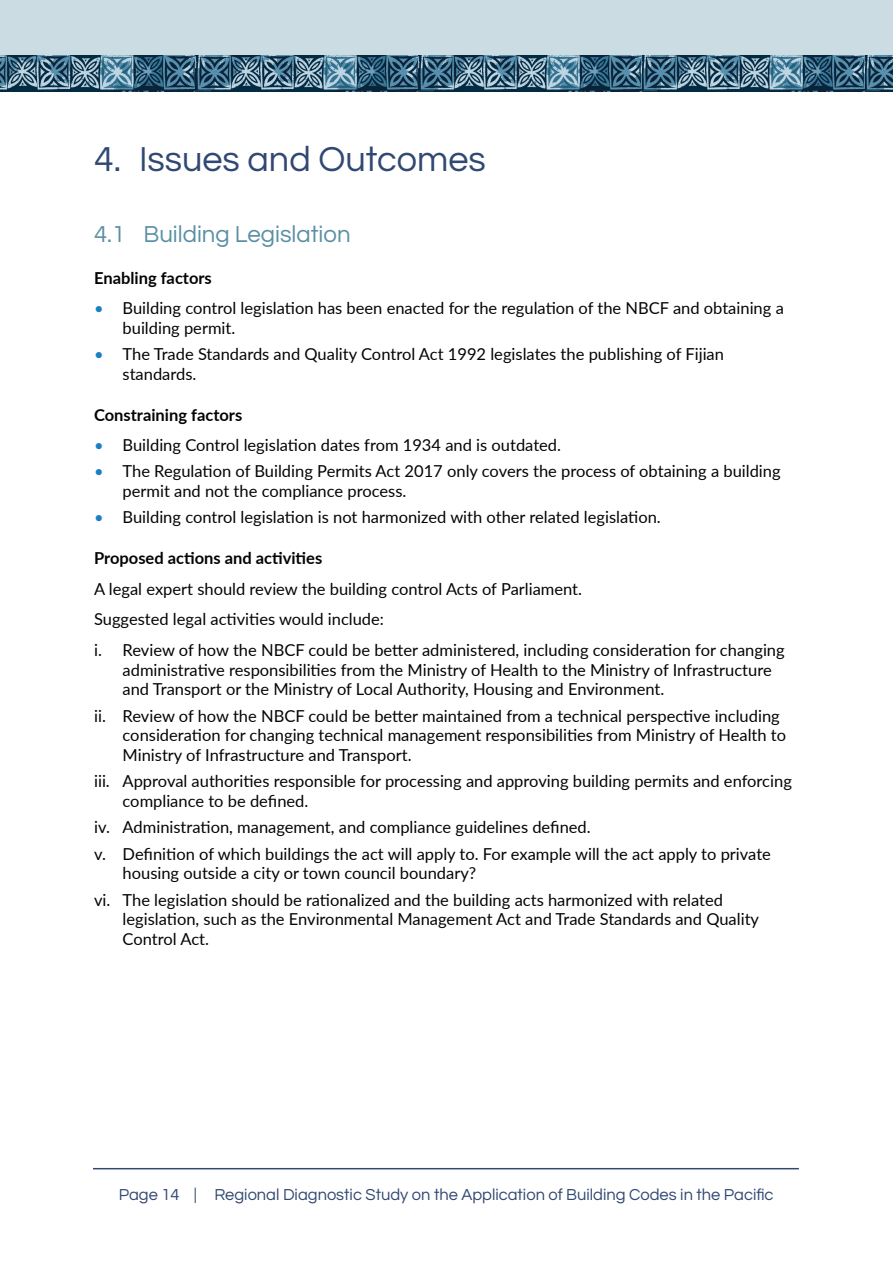
<style>
.page{position:relative;width:893px;height:1263px;background:#fff}
.page>*{position:absolute;margin:0;border:0;box-sizing:border-box;transform-origin:0 0}
.t1{font:36px "Questrial";color:#314872}
.t2{font:24px "Questrial";color:#5a90a4}
.t3{font:16.5px/19.8px "Lato";color:#040503}
.t4{font:16.5px "Questrial";color:#314872}
.t5{font:700 16.5px "Lato";color:#040503}
.s1{color:#1980c3}
</style>
<div class="page">
<hr style="left:93px;top:1168px;width:706px;height:1px;background:#314872">
<div style="left:0;top:0;width:893px;height:55px;background:#ccdce3"></div>
<img style="left:0;top:55px;width:893px;height:36px">
<h1 class="t1" style="left:94px;top:142px;width:393px">4. Issues and Outcomes</h1>
<h2 class="t2" style="left:94px;top:223px;width:258px">4.1 Building Legislation</h2>
<p class="t5" style="left:94px;top:265px;width:119px">Enabling factors</p>
<p class="t3" style="left:123px;top:297px;width:663px;text-indent:-28px"><span class="s1">•</span> Building control legislation has been enacted for the regulation of the NBCF and obtaining a building permit.</p>
<p class="t3" style="left:123px;top:343px;width:603px;text-indent:-28px"><span class="s1">•</span> The Trade Standards and Quality Control Act 1992 legislates the publishing of Fijian standards.</p>
<p class="t5" style="left:94px;top:403px;width:150px">Constraining factors</p>
<p class="t3" style="left:94px;top:435px;width:468px"><span class="s1">•</span> Building Control legislation dates from 1934 and is outdated.</p>
<p class="t3" style="left:123px;top:461px;width:660px;text-indent:-28px"><span class="s1">•</span> The Regulation of Building Permits Act 2017 only covers the process of obtaining a building permit and not the compliance process.</p>
<p class="t3" style="left:94px;top:507px;width:568px"><span class="s1">•</span> Building control legislation is not harmonized with other related legislation.</p>
<p class="t5" style="left:94px;top:546px;width:230px">Proposed actions and activities</p>
<p class="t3" style="left:94px;top:573px;width:692px;line-height:30.5px">A legal expert should review the building control Acts of Parliament.<br>Suggested legal activities would include:<br>i. Review of how the NBCF could be better administered, including consideration for changing</p>
<p class="t3" style="left:123px;top:659px;width:651px">administrative responsibilities from the Ministry of Health to the Ministry of Infrastructure and Transport or the Ministry of Local Authority, Housing and Environment.</p>
<p class="t3" style="left:123px;top:705px;width:665px;text-indent:-28px">ii. Review of how the NBCF could be better maintained from a technical perspective including consideration for changing technical management responsibilities from Ministry of Health to<br>Ministry of Infrastructure and Transport.</p>
<p class="t3" style="left:123px;top:771px;width:671px;text-indent:-28px">iii. Approval authorities responsible for processing and approving building permits and enforcing compliance to be defined.</p>
<p class="t3" style="left:94px;top:813px;width:678px;line-height:26.2px">iv. Administration, management, and compliance guidelines defined.<br>v. Definition of which buildings the act will apply to. For example will the act apply to private</p>
<p class="t3" style="left:94px;top:859px;width:630px;line-height:26.2px;text-indent:28px">housing outside a city or town council boundary?<br>vi. The legislation should be rationalized and the building acts harmonized with related</p>
<p class="t3" style="left:123px;top:909px;width:638px">legislation, such as the Environmental Management Act and Trade Standards and Quality<br>Control Act.</p>
<p class="t4" style="left:119px;top:1186px;width:656px">Page 14 | Regional Diagnostic Study on the Application of Building Codes in the Pacific</p>
</div>
